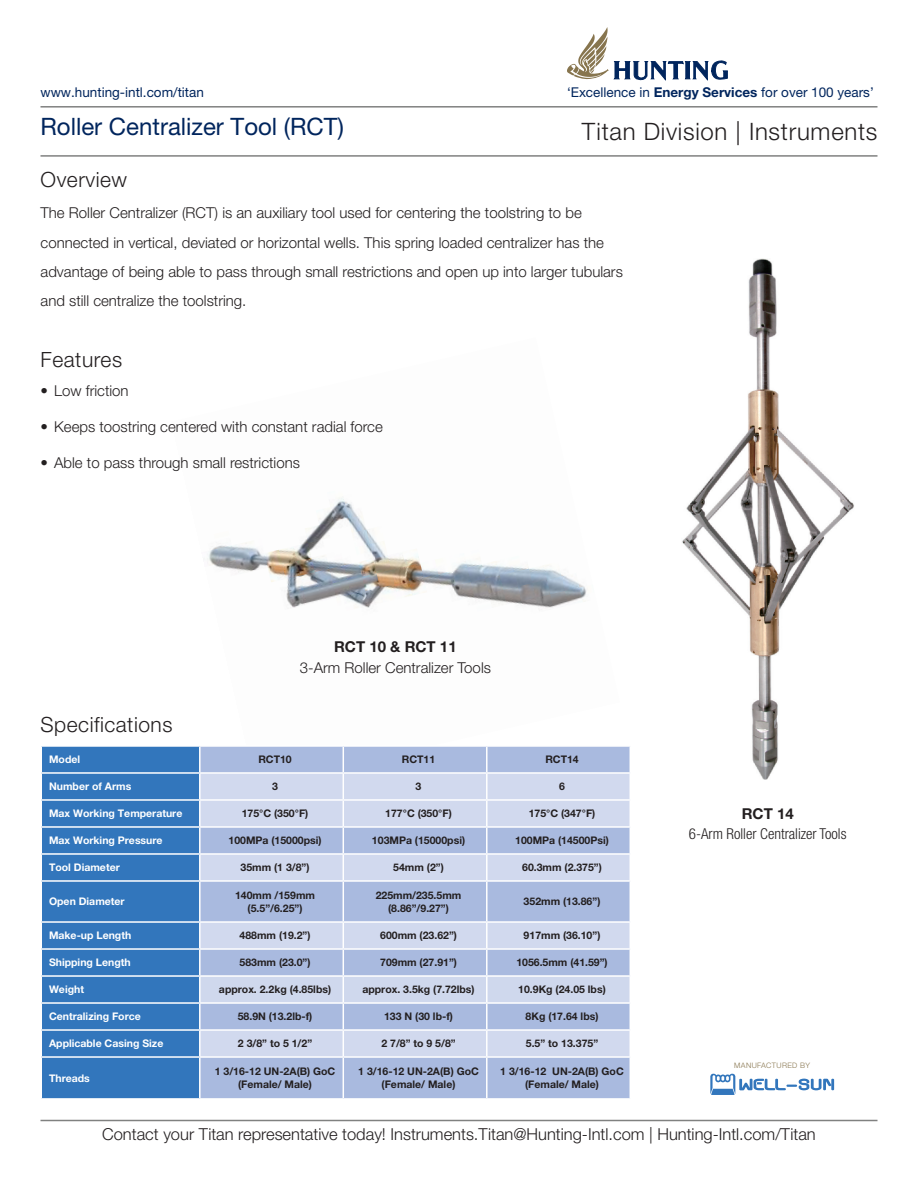
<style>
.page{position:relative;width:918px;height:1188px;background:#fff}
.page>*{position:absolute;margin:0;border:0;box-sizing:border-box;transform-origin:0 0}
.t1{font:24px "Helvetica Neue LT Pro";color:#00255d}
.Division{font:300 24px "Helvetica Neue LT Pro";letter-spacing:.03em;color:#231f20}
.Subhead{font:300 21px "Helvetica Neue LT Pro";letter-spacing:.025em;color:#231f20}
.t2{font:300 16.5px "Helvetica Neue LT Pro";color:#231f20}
.body_copy{font:300 15px "Helvetica Neue LT Pro";color:#231f20}
.body_copy-2{font:300 condensed 15px "Helvetica Neue LT Std";color:#231f20}
.body_copy-3{font:700 15px "Helvetica Neue LT Pro";color:#231f20}
.t3{font:13.5px "Helvetica Neue LT Pro";color:#00255d}
.table_copy_black{font:700 10.5px/13.5px "Helvetica Neue LT Pro";color:#231f20;text-align:center}
.table_copy_white{font:700 10.5px "Helvetica Neue LT Pro";color:#fff}
.Division-2{font:300 7.5px "Helvetica Neue LT Pro";letter-spacing:.05em;color:#87754e}
.s1{font-weight:700}
</style>
<div class="page">
<svg style="left:567px;top:27px;width:160px;height:53px"></svg>
<hr style="left:40px;top:106px;width:838px;height:2px;background:#808180">
<hr style="left:40px;top:155px;width:838px;height:2px;background:#808180">
<hr style="left:40px;top:1120px;width:838px;height:1px;background:#808180">
<svg style="left:710px;top:1074px;width:124px;height:21px"></svg>
<img style="left:207px;top:498px;width:380px;height:112px">
<div style="left:42px;top:747px;width:157px;height:351px;background:#3276bc"></div>
<div style="left:201px;top:747px;width:429px;height:351px;background:#a9badf"></div>
<svg style="left:201px;top:774px;width:429px;height:147px;background:#becae7"></svg>
<hr style="left:486px;top:747px;width:2px;height:25px;background:#fff">
<hr style="left:40px;top:772px;width:160px;height:2px;background:#fff">
<hr style="left:200px;top:772px;width:143px;height:2px;background:#fff">
<hr style="left:343px;top:772px;width:144px;height:2px;background:#fff">
<hr style="left:487px;top:772px;width:144px;height:2px;background:#fff">
<hr style="left:486px;top:774px;width:2px;height:25px;background:#fff">
<hr style="left:40px;top:799px;width:160px;height:2px;background:#fff">
<hr style="left:200px;top:799px;width:143px;height:2px;background:#fff">
<hr style="left:343px;top:799px;width:144px;height:2px;background:#fff">
<hr style="left:487px;top:799px;width:144px;height:2px;background:#fff">
<hr style="left:486px;top:801px;width:2px;height:25px;background:#fff">
<hr style="left:40px;top:826px;width:160px;height:2px;background:#fff">
<hr style="left:200px;top:826px;width:143px;height:2px;background:#fff">
<hr style="left:343px;top:826px;width:144px;height:2px;background:#fff">
<hr style="left:487px;top:826px;width:144px;height:2px;background:#fff">
<hr style="left:486px;top:828px;width:2px;height:25px;background:#fff">
<hr style="left:40px;top:853px;width:160px;height:2px;background:#fff">
<hr style="left:200px;top:853px;width:143px;height:2px;background:#fff">
<hr style="left:343px;top:853px;width:144px;height:2px;background:#fff">
<svg style="left:343px;top:747px;width:1px;height:133px"></svg>
<hr style="left:487px;top:853px;width:144px;height:2px;background:#fff">
<hr style="left:486px;top:855px;width:2px;height:25px;background:#fff">
<hr style="left:40px;top:880px;width:160px;height:2px;background:#fff">
<hr style="left:200px;top:880px;width:143px;height:2px;background:#fff">
<hr style="left:343px;top:880px;width:144px;height:2px;background:#fff">
<hr style="left:343px;top:882px;width:1px;height:39px;background:#fff">
<hr style="left:487px;top:880px;width:144px;height:2px;background:#fff">
<hr style="left:486px;top:882px;width:2px;height:39px;background:#fff">
<hr style="left:40px;top:921px;width:160px;height:2px;background:#fff">
<hr style="left:200px;top:921px;width:143px;height:2px;background:#fff">
<hr style="left:343px;top:921px;width:144px;height:2px;background:#fff">
<hr style="left:487px;top:921px;width:144px;height:2px;background:#fff">
<hr style="left:40px;top:948px;width:160px;height:2px;background:#fff">
<hr style="left:40px;top:975px;width:160px;height:2px;background:#fff">
<hr style="left:40px;top:1002px;width:160px;height:2px;background:#fff">
<hr style="left:40px;top:1029px;width:160px;height:2px;background:#fff">
<svg style="left:200px;top:923px;width:430px;height:133px;background:#c3cfe8"></svg>
<hr style="left:40px;top:1056px;width:160px;height:2px;background:#fff">
<hr style="left:200px;top:1056px;width:143px;height:2px;background:#fff">
<hr style="left:343px;top:1056px;width:144px;height:2px;background:#fff">
<hr style="left:343px;top:1058px;width:1px;height:40px;background:#fff">
<hr style="left:487px;top:1056px;width:144px;height:2px;background:#fff">
<hr style="left:486px;top:1058px;width:2px;height:40px;background:#fff">
<img style="left:682px;top:258px;width:172px;height:522px">
<p class="t3" style="left:40px;top:84px;width:165px">www.hunting-intl.com/titan</p>
<p class="t3" style="left:567px;top:84px;width:308px">‘Excellence in <span class="s1">Energy Services</span> for over 100 years’</p>
<p class="t1" style="left:40px;top:112px;width:305px">Roller Centralizer Tool (RCT)</p>
<p class="Division" style="left:582px;top:117px;width:297px">Titan Division | Instruments</p>
<p class="Subhead" style="left:41px;top:167px;width:88px">Overview</p>
<p class="body_copy" style="left:41px;top:204px;width:543px">The Roller Centralizer (RCT) is an auxiliary tool used for centering the toolstring to be</p>
<p class="body_copy" style="left:41px;top:233px;width:565px">connected in vertical, deviated or horizontal wells. This spring loaded centralizer has the</p>
<p class="body_copy" style="left:41px;top:262px;width:584px">advantage of being able to pass through small restrictions and open up into larger tubulars</p>
<p class="body_copy" style="left:41px;top:292px;width:207px">and still centralize the toolstring.</p>
<p class="Subhead" style="left:41px;top:346px;width:83px">Features</p>
<p class="body_copy" style="left:41px;top:381px;width:89px">• Low friction</p>
<p class="body_copy" style="left:41px;top:417px;width:344px">• Keeps toostring centered with constant radial force</p>
<p class="body_copy" style="left:41px;top:453px;width:261px">• Able to pass through small restrictions</p>
<p class="body_copy-3" style="left:334px;top:637px;width:124px">RCT 10 &amp; RCT 11</p>
<p class="body_copy" style="left:300px;top:659px;width:193px">3-Arm Roller Centralizer Tools</p>
<p class="Subhead" style="left:40px;top:712px;width:134px">Specifications</p>
<p class="table_copy_white" style="left:49px;top:753px;width:33px">Model</p>
<p class="table_copy_black" style="left:258px;top:753px;width:35px">RCT10</p>
<p class="table_copy_black" style="left:402px;top:753px;width:35px">RCT11</p>
<p class="table_copy_black" style="left:545px;top:753px;width:35px">RCT14</p>
<p class="table_copy_white" style="left:49px;top:780px;width:84px">Number of Arms</p>
<p class="table_copy_black" style="left:272px;top:780px;width:7px">3</p>
<p class="table_copy_black" style="left:416px;top:780px;width:7px">3</p>
<p class="table_copy_black" style="left:559px;top:780px;width:7px">6</p>
<p class="table_copy_white" style="left:49px;top:807px;width:135px">Max Working Temperature</p>
<p class="table_copy_black" style="left:242px;top:807px;width:68px">175°C (350°F)</p>
<p class="table_copy_black" style="left:385px;top:807px;width:68px">177°C (350°F)</p>
<p class="table_copy_black" style="left:529px;top:807px;width:68px">175°C (347°F)</p>
<p class="table_copy_white" style="left:49px;top:834px;width:115px">Max Working Pressure</p>
<p class="table_copy_black" style="left:229px;top:834px;width:95px">100MPa (15000psi)</p>
<p class="table_copy_black" style="left:372px;top:834px;width:95px">103MPa (15000psi)</p>
<p class="table_copy_black" style="left:515px;top:834px;width:95px">100MPa (14500Psi)</p>
<p class="table_copy_white" style="left:49px;top:861px;width:72px">Tool Diameter</p>
<p class="table_copy_black" style="left:241px;top:861px;width:71px">35mm (1 3/8”)</p>
<p class="table_copy_black" style="left:393px;top:861px;width:52px">54mm (2”)</p>
<p class="table_copy_black" style="left:522px;top:861px;width:81px">60.3mm (2.375”)</p>
<p class="table_copy_white" style="left:49px;top:895px;width:77px">Open Diameter</p>
<p class="table_copy_black" style="left:235px;top:888px;width:81px">140mm /159mm (5.5”/6.25”)</p>
<p class="table_copy_black" style="left:376px;top:888px;width:87px">225mm/235.5mm (8.86”/9.27”)</p>
<p class="table_copy_black" style="left:524px;top:895px;width:78px">352mm (13.86”)</p>
<p class="table_copy_white" style="left:49px;top:929px;width:84px">Make-up Length</p>
<p class="table_copy_black" style="left:240px;top:929px;width:72px">488mm (19.2”)</p>
<p class="table_copy_black" style="left:380px;top:929px;width:78px">600mm (23.62”)</p>
<p class="table_copy_black" style="left:524px;top:929px;width:78px">917mm (36.10”)</p>
<p class="table_copy_white" style="left:49px;top:956px;width:83px">Shipping Length</p>
<p class="table_copy_black" style="left:240px;top:956px;width:72px">583mm (23.0”)</p>
<p class="table_copy_black" style="left:380px;top:956px;width:78px">709mm (27.91”)</p>
<p class="table_copy_black" style="left:516px;top:956px;width:93px">1056.5mm (41.59”)</p>
<p class="table_copy_white" style="left:49px;top:983px;width:36px">Weight</p>
<p class="table_copy_black" style="left:219px;top:983px;width:114px">approx. 2.2kg (4.85lbs)</p>
<p class="table_copy_black" style="left:362px;top:983px;width:114px">approx. 3.5kg (7.72lbs)</p>
<p class="table_copy_black" style="left:518px;top:983px;width:89px">10.9Kg (24.05 lbs)</p>
<p class="table_copy_white" style="left:49px;top:1010px;width:93px">Centralizing Force</p>
<p class="table_copy_black" style="left:238px;top:1010px;width:76px">58.9N (13.2lb-f)</p>
<p class="table_copy_black" style="left:384px;top:1010px;width:70px">133 N (30 lb-f)</p>
<p class="table_copy_black" style="left:526px;top:1010px;width:74px">8Kg (17.64 lbs)</p>
<p class="table_copy_white" style="left:49px;top:1037px;width:116px">Applicable Casing Size</p>
<p class="table_copy_black" style="left:238px;top:1037px;width:76px">2 3/8” to 5 1/2”</p>
<p class="table_copy_black" style="left:381px;top:1037px;width:76px">2 7/8” to 9 5/8”</p>
<p class="table_copy_black" style="left:526px;top:1037px;width:74px">5.5” to 13.375”</p>
<p class="table_copy_white" style="left:49px;top:1071px;width:42px">Threads</p>
<p class="table_copy_black" style="left:215px;top:1064px;width:122px">1 3/16-12 UN-2A(B) GoC</p>
<p class="table_copy_black" style="left:238px;top:1078px;width:75px">(Female/ Male)</p>
<p class="table_copy_black" style="left:358px;top:1064px;width:122px">1 3/16-12 UN-2A(B) GoC</p>
<p class="table_copy_black" style="left:382px;top:1078px;width:75px">(Female/ Male)</p>
<p class="table_copy_black" style="left:500px;top:1064px;width:125px">1 3/16-12 UN-2A(B) GoC</p>
<p class="table_copy_black" style="left:525px;top:1078px;width:75px">(Female/ Male)</p>
<p class="body_copy-3" style="left:742px;top:805px;width:53px">RCT 14</p>
<p class="body_copy-2" style="left:689px;top:826px;width:159px">6-Arm Roller Centralizer Tools</p>
<p class="Division-2" style="left:734px;top:1061px;width:77px">MANUFACTURED BY</p>
<h3 class="t2" style="left:102px;top:1124px;width:715px">Contact your Titan representative today! Instruments.Titan@Hunting-Intl.com | Hunting-Intl.com/Titan</h3>
</div>
